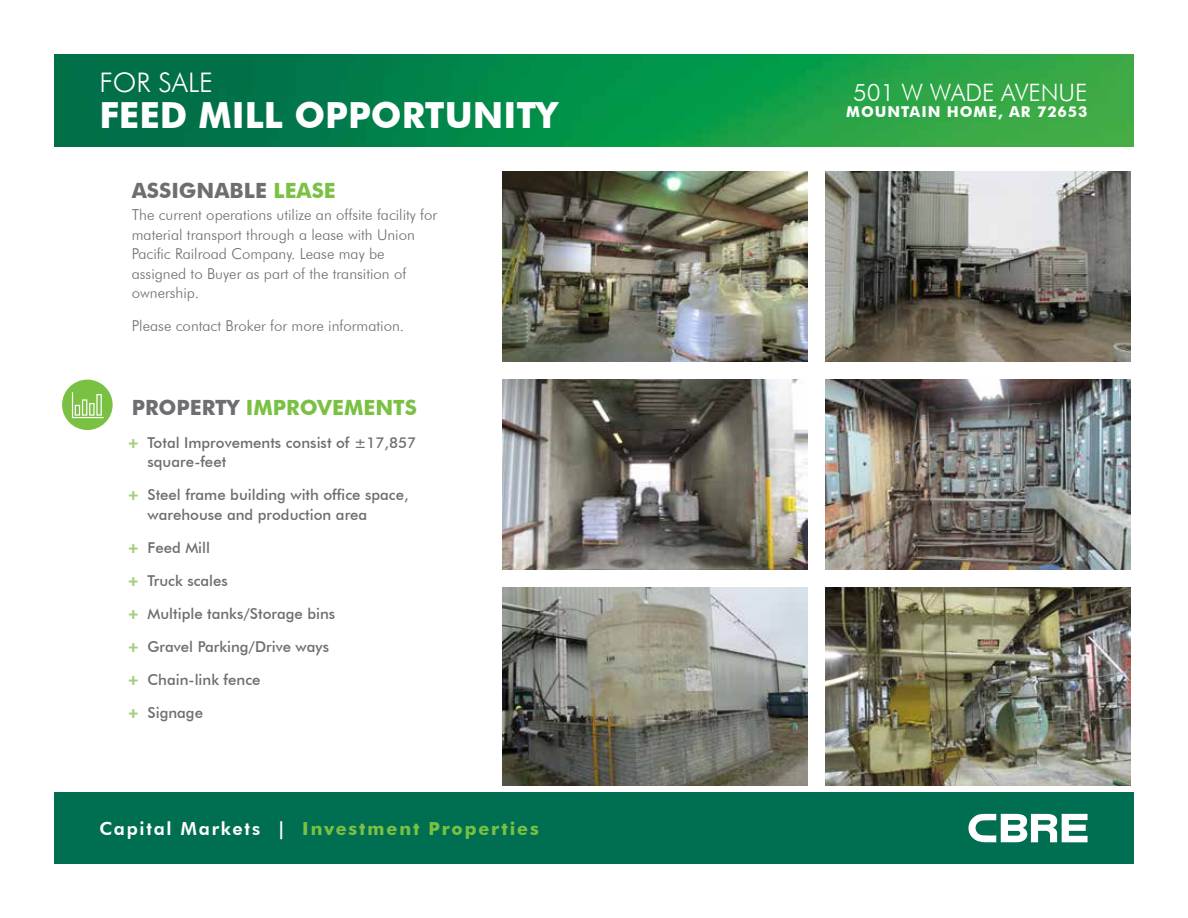
<style>
.page{position:relative;width:1188px;height:918px;background:#fff}
.page>*{position:absolute;margin:0;border:0;box-sizing:border-box;transform-origin:0 0}
.t1{font:700 36px "Futura BT";color:#fff}
.t2{font:300 27px "Futura BT";color:#fff}
.t3{font:300 24px "Futura BT";color:#fff}
.t4{font:700 21px "Futura BT";color:#7ac143}
.t5{font:700 21px "Futura BT";color:#6d6e71}
.t6{font:700 18px "Futura BT";letter-spacing:.105em;color:#7ac143}
.t7{font:300 15px/19.5px "Futura BT";color:#6d6e71}
.t8{font:500 15px/19.5px "Futura BT";color:#6d6e71}
.t9{font:700 15px "Futura BT";letter-spacing:.06em;color:#fff}
.s1{color:#7ac143}
.s2{color:#6d6e71}
.s3{font-weight:900;color:#a1d078}
.s4{font-weight:800;color:#fff}
</style>
<div class="page">
<div style="left:54px;top:792px;width:1080px;height:72px;background:#006f51"></div>
<svg style="left:968px;top:814px;width:120px;height:28px"></svg>
<img style="left:54px;top:54px;width:1080px;height:92px">
<div style="left:62px;top:380px;width:51px;height:50px;background:#7ac143;border-radius:50%"></div>
<svg style="left:72px;top:392px;width:32px;height:26px"></svg>
<img style="left:503px;top:172px;width:305px;height:190px">
<img style="left:826px;top:172px;width:304px;height:190px">
<img style="left:503px;top:380px;width:305px;height:189px">
<img style="left:826px;top:380px;width:304px;height:189px">
<img style="left:503px;top:587px;width:305px;height:198px">
<img style="left:826px;top:587px;width:304px;height:198px">
<h2 class="t2" style="left:99px;top:66px;width:115px">FOR SALE</h2>
<h1 class="t1" style="left:99px;top:94px;width:460px">FEED MILL OPPORTUNITY</h1>
<h3 class="t5" style="left:132px;top:178px;width:206px">ASSIGNABLE <span class="s1">LEASE</span></h3>
<p class="t7" style="left:132px;top:205px;width:307px">The current operations utilize an offsite facility for material transport through a lease with Union Pacific Railroad Company. Lease may be assigned to Buyer as part of the transition of ownership.</p>
<p class="t7" style="left:132px;top:316px;width:274px">Please contact Broker for more information.</p>
<h3 class="t4" style="left:132px;top:395px;width:287px"><span class="s2">PROPERTY</span> IMPROVEMENTS</h3>
<p class="t8" style="left:148px;top:432px;width:270px;text-indent:-20px"><span class="s3">+</span> Total Improvements consist of ±17,857 square-feet</p>
<p class="t8" style="left:148px;top:485px;width:263px;text-indent:-20px"><span class="s3">+</span> Steel frame building with office space, warehouse and production area</p>
<p class="t8" style="left:127px;top:537px;width:84px"><span class="s3">+</span> Feed Mill</p>
<p class="t8" style="left:127px;top:570px;width:102px"><span class="s3">+</span> Truck scales</p>
<p class="t8" style="left:127px;top:603px;width:209px"><span class="s3">+</span> Multiple tanks/Storage bins</p>
<p class="t8" style="left:127px;top:636px;width:203px"><span class="s3">+</span> Gravel Parking/Drive ways</p>
<p class="t8" style="left:127px;top:669px;width:135px"><span class="s3">+</span> Chain-link fence</p>
<p class="t8" style="left:127px;top:702px;width:77px"><span class="s3">+</span> Signage</p>
<p class="t6" style="left:99px;top:818px;width:441px"><span class="s4">Capital Markets |</span> Investment Properties</p>
<h3 class="t3" style="left:853px;top:78px;width:236px">501 W WADE AVENUE</h3>
<p class="t9" style="left:846px;top:103px;width:243px">MOUNTAIN HOME, AR 72653</p>
</div>
